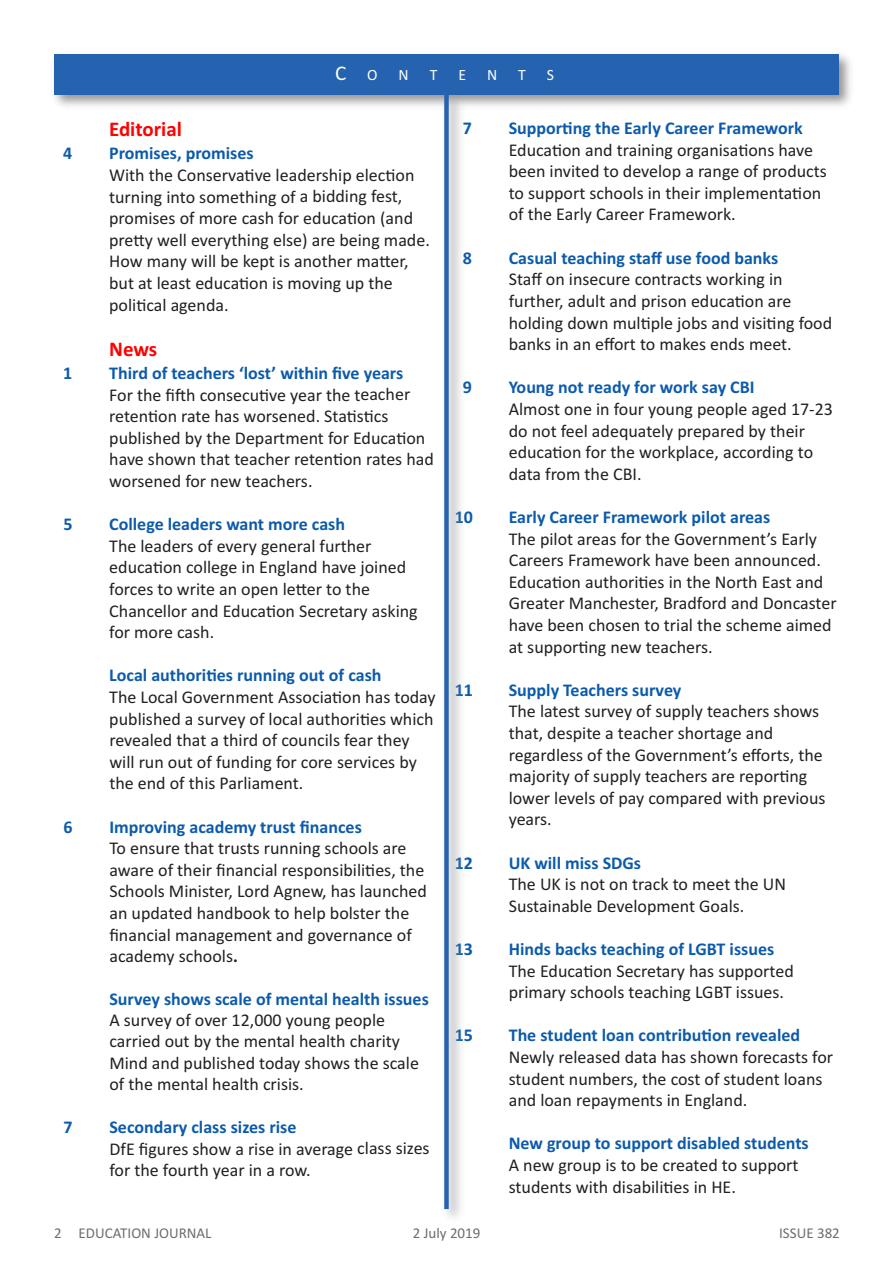
<style>
.page{position:relative;width:893px;height:1263px;background:#fff}
.page>*{position:absolute;margin:0;border:0;box-sizing:border-box;transform-origin:0 0}
.t1{font:700 21px "Calibri";color:#f00}
.t2{font:21px "Calibri";color:#fff}
.t3{font:18px/21.6px "Calibri";color:#231f20}
.t4{font:700 18px "Calibri";color:#0c5bab}
.t5{font:15.75px "Calibri";color:#fff}
.t6{font:15px "Calibri";color:#6c6d70}
.s1{font-size:15.75px}
.s2{font-weight:700}
</style>
<div class="page">
<img style="left:54px;top:54px;width:796px;height:53px">
<div style="left:54px;top:54px;width:785px;height:40px;background:#2563b0"></div>
<div style="left:444px;top:94px;width:5px;height:1115px;background:#2563b0"></div>
<p class="t2" style="left:335px;top:60px;width:44px">C <span class="s1">O</span></p>
<p class="t5" style="left:398px;top:65px;width:12px">N</p>
<p class="t5" style="left:430px;top:65px;width:9px">T</p>
<p class="t5" style="left:458px;top:65px;width:9px">E</p>
<p class="t5" style="left:487px;top:65px;width:12px">N</p>
<p class="t5" style="left:518px;top:65px;width:9px">T</p>
<p class="t5" style="left:547px;top:65px;width:9px">S</p>
<p class="t1" style="left:109px;top:117px;width:74px">Editorial</p>
<p class="t4" style="left:63px;top:143px;width:11px">4</p>
<p class="t4" style="left:109px;top:143px;width:146px">Promises, promises</p>
<p class="t3" style="left:109px;top:164px;width:322px">With the Conservative leadership election turning into something of a bidding fest, promises of more cash for education (and pretty well everything else) are being made.<br>How many will be kept is another matter, but at least education is moving up the political agenda.</p>
<p class="t1" style="left:109px;top:336px;width:50px">News</p>
<p class="t4" style="left:63px;top:362px;width:11px">1</p>
<p class="t4" style="left:109px;top:362px;width:296px">Third of teachers ‘lost’ within five years</p>
<p class="t3" style="left:109px;top:383px;width:326px">For the fifth consecutive year the teacher retention rate has worsened. Statistics published by the Department for Education have shown that teacher retention rates had worsened for new teachers.</p>
<p class="t4" style="left:63px;top:513px;width:11px">5</p>
<p class="t4" style="left:109px;top:513px;width:237px">College leaders want more cash</p>
<p class="t3" style="left:109px;top:535px;width:310px">The leaders of every general further education college in England have joined forces to write an open letter to the Chancellor and Education Secretary asking for more cash.</p>
<p class="t4" style="left:109px;top:665px;width:274px">Local authorities running out of cash</p>
<p class="t3" style="left:109px;top:686px;width:328px">The Local Government Association has today published a survey of local authorities which revealed that a third of councils fear they will run out of funding for core services by the end of this Parliament.</p>
<p class="t4" style="left:63px;top:816px;width:11px">6</p>
<p class="t4" style="left:109px;top:816px;width:254px">Improving academy trust finances</p>
<p class="t3" style="left:109px;top:837px;width:319px">To ensure that trusts running schools are aware of their financial responsibilities, the Schools Minister, Lord Agnew, has launched an updated handbook to help bolster the financial management and governance of academy schools<span class="s2">.</span></p>
<p class="t4" style="left:109px;top:988px;width:321px">Survey shows scale of mental health issues</p>
<p class="t3" style="left:109px;top:1009px;width:311px">A survey of over 12,000 young people carried out by the mental health charity Mind and published today shows the scale of the mental health crisis.</p>
<p class="t4" style="left:64px;top:1116px;width:11px">7</p>
<p class="t4" style="left:109px;top:1116px;width:189px">Secondary class sizes rise</p>
<p class="t3" style="left:109px;top:1138px;width:322px">DfE figures show a rise in average class sizes for the fourth year in a row.</p>
<p class="t4" style="left:463px;top:117px;width:11px">7</p>
<p class="t4" style="left:509px;top:117px;width:296px">Supporting the Early Career Framework</p>
<p class="t3" style="left:509px;top:139px;width:320px">Education and training organisations have been invited to develop a range of products to support schools in their implementation of the Early Career Framework.</p>
<p class="t4" style="left:463px;top:247px;width:11px">8</p>
<p class="t4" style="left:509px;top:247px;width:271px">Casual teaching staff use food banks</p>
<p class="t3" style="left:509px;top:268px;width:325px">Staff on insecure contracts working in further, adult and prison education are holding down multiple jobs and visiting food banks in an effort to makes ends meet.</p>
<p class="t4" style="left:463px;top:377px;width:11px">9</p>
<p class="t4" style="left:509px;top:377px;width:247px">Young not ready for work say CBI</p>
<p class="t3" style="left:509px;top:398px;width:326px">Almost one in four young people aged 17-23 do not feel adequately prepared by their education for the workplace, according to data from the CBI.</p>
<p class="t4" style="left:455px;top:506px;width:20px">10</p>
<p class="t4" style="left:509px;top:506px;width:263px">Early Career Framework pilot areas</p>
<p class="t3" style="left:509px;top:527px;width:329px">The pilot areas for the Government’s Early Careers Framework have been announced.<br>Education authorities in the North East and Greater Manchester, Bradford and Doncaster have been chosen to trial the scheme aimed at supporting new teachers.</p>
<p class="t4" style="left:455px;top:679px;width:20px">11</p>
<p class="t4" style="left:509px;top:679px;width:174px">Supply Teachers survey</p>
<p class="t3" style="left:509px;top:700px;width:318px">The latest survey of supply teachers shows that, despite a teacher shortage and regardless of the Government’s efforts, the majority of supply teachers are reporting lower levels of pay compared with previous years.</p>
<p class="t4" style="left:455px;top:852px;width:20px">12</p>
<p class="t4" style="left:509px;top:852px;width:134px">UK will miss SDGs</p>
<p class="t3" style="left:509px;top:873px;width:279px">The UK is not on track to meet the UN<br>Sustainable Development Goals.</p>
<p class="t4" style="left:455px;top:938px;width:20px">13</p>
<p class="t4" style="left:509px;top:938px;width:267px">Hinds backs teaching of LGBT issues</p>
<p class="t3" style="left:509px;top:959px;width:287px">The Education Secretary has supported primary schools teaching LGBT issues.</p>
<p class="t4" style="left:455px;top:1025px;width:20px">15</p>
<p class="t4" style="left:509px;top:1025px;width:293px">The student loan contribution revealed</p>
<p class="t3" style="left:509px;top:1046px;width:326px">Newly released data has shown forecasts for student numbers, the cost of student loans and loan repayments in England.</p>
<p class="t4" style="left:509px;top:1133px;width:301px">New group to support disabled students</p>
<p class="t3" style="left:509px;top:1154px;width:291px">A new group is to be created to support students with disabilities in HE.</p>
<p class="t6" style="left:54px;top:1223px;width:159px">2 EDUCATION JOURNAL</p>
<p class="t6" style="left:413px;top:1223px;width:69px">2 July 2019</p>
<p class="t6" style="left:779px;top:1223px;width:62px">ISSUE 382</p>
</div>
